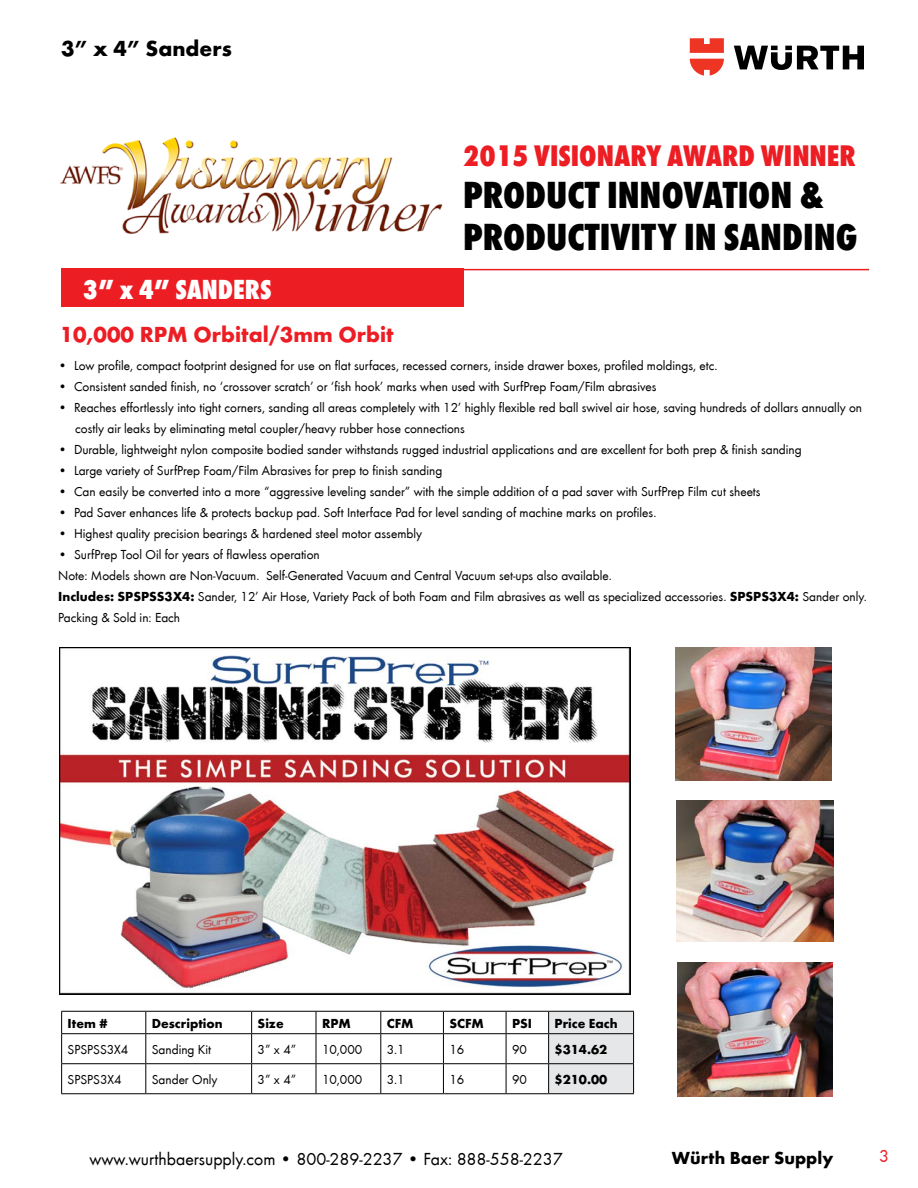
<style>
.page{position:relative;width:918px;height:1188px;background:#fff}
.page>*{position:absolute;margin:0;border:0;box-sizing:border-box;transform-origin:0 0}
.t1{font:800 condensed 39px/42px "Wuerth";color:#000}
.t2{font:800 condensed 30.75px "Wuerth";color:#ed1d24}
.t3{font:800 condensed 28.5px "Wuerth";color:#fff}
.t4{font:700 22.5px "Wuerth";color:#ed1d24}
.t5{font:700 22.5px "Wuerth";color:#000}
.t6{font:18px "Wuerth";color:#000}
.t7{font:700 18px "Wuerth";color:#000}
.t8{font:18px "Wuerth";color:#ed1d24}
.t9{font:13.5px/21px "Wuerth";color:#000}
.t10{font:700 13.5px "Wuerth";color:#000}
.s1{font-weight:700}
</style>
<div class="page">
<svg style="left:734px;top:46px;width:130px;height:24px"></svg>
<svg style="left:690px;top:38px;width:34px;height:38px"></svg>
<hr style="left:61px;top:1011px;width:85px;height:1px;background:#000">
<hr style="left:146px;top:1011px;width:106px;height:1px;background:#000">
<hr style="left:252px;top:1011px;width:64px;height:1px;background:#000">
<hr style="left:316px;top:1011px;width:65px;height:1px;background:#000">
<hr style="left:381px;top:1011px;width:62px;height:1px;background:#000">
<hr style="left:443px;top:1011px;width:63px;height:1px;background:#000">
<hr style="left:506px;top:1011px;width:43px;height:1px;background:#000">
<hr style="left:61px;top:1033px;width:85px;height:1px;background:#000">
<hr style="left:146px;top:1033px;width:106px;height:1px;background:#000">
<hr style="left:252px;top:1033px;width:64px;height:1px;background:#000">
<hr style="left:316px;top:1033px;width:65px;height:1px;background:#000">
<hr style="left:381px;top:1033px;width:62px;height:1px;background:#000">
<hr style="left:443px;top:1033px;width:63px;height:1px;background:#000">
<hr style="left:506px;top:1033px;width:43px;height:1px;background:#000">
<hr style="left:61px;top:1063px;width:85px;height:1px;background:#000">
<svg style="left:61px;top:1012px;width:1px;height:81px"></svg>
<hr style="left:146px;top:1063px;width:106px;height:1px;background:#000">
<svg style="left:145px;top:1012px;width:1px;height:81px"></svg>
<hr style="left:252px;top:1063px;width:64px;height:1px;background:#000">
<svg style="left:251px;top:1012px;width:1px;height:81px"></svg>
<hr style="left:316px;top:1063px;width:65px;height:1px;background:#000">
<svg style="left:316px;top:1012px;width:1px;height:81px"></svg>
<hr style="left:381px;top:1063px;width:62px;height:1px;background:#000">
<svg style="left:380px;top:1012px;width:1px;height:81px"></svg>
<hr style="left:443px;top:1063px;width:63px;height:1px;background:#000">
<svg style="left:443px;top:1012px;width:1px;height:81px"></svg>
<hr style="left:506px;top:1063px;width:43px;height:1px;background:#000">
<svg style="left:506px;top:1012px;width:1px;height:81px"></svg>
<svg style="left:548px;top:1011px;width:86px;height:82px;background:#d9dadb"></svg>
<hr style="left:61px;top:1093px;width:85px;height:1px;background:#000">
<hr style="left:146px;top:1093px;width:106px;height:1px;background:#000">
<hr style="left:252px;top:1093px;width:64px;height:1px;background:#000">
<hr style="left:316px;top:1093px;width:65px;height:1px;background:#000">
<hr style="left:381px;top:1093px;width:62px;height:1px;background:#000">
<hr style="left:443px;top:1093px;width:63px;height:1px;background:#000">
<hr style="left:506px;top:1093px;width:43px;height:1px;background:#000">
<hr style="left:549px;top:1093px;width:85px;height:1px;background:#000">
<img style="left:60px;top:647px;width:570px;height:347px">
<img style="left:676px;top:647px;width:156px;height:134px">
<img style="left:676px;top:801px;width:157px;height:141px">
<img style="left:678px;top:962px;width:154px;height:134px">
<img style="left:60px;top:137px;width:383px;height:97px">
<div style="left:61px;top:269px;width:403px;height:38px;background:#ed1d24"></div>
<hr style="left:455px;top:269px;width:414px;height:1px;background:#ed1d24">
<h3 class="t5" style="left:61px;top:32px;width:172px">3” x 4” Sanders</h3>
<h3 class="t3" style="left:83px;top:270px;width:190px">3” x 4” SANDERS</h3>
<h3 class="t4" style="left:60px;top:318px;width:335px">10,000 RPM Orbital/3mm Orbit</h3>
<h2 class="t2" style="left:463px;top:134px;width:395px">2015 VISIONARY AWARD WINNER</h2>
<h1 class="t1" style="left:463px;top:172px;width:396px">PRODUCT INNOVATION &amp;<br>PRODUCTIVITY IN SANDING</h1>
<p class="t9" style="left:58px;top:354px;width:661px">• Low profile, compact footprint designed for use on flat surfaces, recessed corners, inside drawer boxes, profiled moldings, etc.</p>
<p class="t9" style="left:58px;top:375px;width:600px">• Consistent sanded finish, no ‘crossover scratch’ or ‘fish hook’ marks when used with SurfPrep Foam/Film abrasives</p>
<p class="t9" style="left:75px;top:396px;width:788px;text-indent:-17px">• Reaches effortlessly into tight corners, sanding all areas completely with 12’ highly flexible red ball swivel air hose, saving hundreds of dollars annually on costly air leaks by eliminating metal coupler/heavy rubber hose connections</p>
<p class="t9" style="left:58px;top:438px;width:745px">• Durable, lightweight nylon composite bodied sander withstands rugged industrial applications and are excellent for both prep &amp; finish sanding</p>
<p class="t9" style="left:58px;top:459px;width:386px">• Large variety of SurfPrep Foam/Film Abrasives for prep to finish sanding</p>
<p class="t9" style="left:58px;top:480px;width:704px">• Can easily be converted into a more “aggressive leveling sander” with the simple addition of a pad saver with SurfPrep Film cut sheets</p>
<p class="t9" style="left:58px;top:501px;width:600px">• Pad Saver enhances life &amp; protects backup pad. Soft Interface Pad for level sanding of machine marks on profiles.</p>
<p class="t9" style="left:58px;top:522px;width:365px">• Highest quality precision bearings &amp; hardened steel motor assembly</p>
<p class="t9" style="left:58px;top:543px;width:810px">• SurfPrep Tool Oil for years of flawless operation<br>Note: Models shown are Non-Vacuum. Self-Generated Vacuum and Central Vacuum set-ups also available.<br><span class="s1">Includes: SPSPSS3X4:</span> Sander, 12’ Air Hose, Variety Pack of both Foam and Film abrasives as well as specialized accessories. <span class="s1">SPSPS3X4:</span> Sander only.<br>Packing &amp; Sold in: Each</p>
<p class="t10" style="left:68px;top:1013px;width:41px">Item #</p>
<p class="t10" style="left:152px;top:1013px;width:73px">Description</p>
<p class="t10" style="left:258px;top:1013px;width:28px">Size</p>
<p class="t10" style="left:322px;top:1013px;width:30px">RPM</p>
<p class="t10" style="left:387px;top:1013px;width:28px">CFM</p>
<p class="t10" style="left:449px;top:1013px;width:36px">SCFM</p>
<p class="t10" style="left:512px;top:1013px;width:22px">PSI</p>
<p class="t10" style="left:555px;top:1013px;width:65px">Price Each</p>
<p class="t9" style="left:68px;top:1038px;width:62px">SPSPSS3X4</p>
<p class="t9" style="left:152px;top:1038px;width:61px">Sanding Kit</p>
<p class="t9" style="left:258px;top:1038px;width:40px">3” x 4”</p>
<p class="t9" style="left:322px;top:1038px;width:42px">10,000</p>
<p class="t9" style="left:387px;top:1038px;width:19px">3.1</p>
<p class="t9" style="left:449px;top:1038px;width:16px">16</p>
<p class="t9" style="left:512px;top:1038px;width:16px">90</p>
<p class="t10" style="left:555px;top:1039px;width:54px">$314.62</p>
<p class="t9" style="left:68px;top:1068px;width:55px">SPSPS3X4</p>
<p class="t9" style="left:152px;top:1068px;width:67px">Sander Only</p>
<p class="t9" style="left:258px;top:1068px;width:40px">3” x 4”</p>
<p class="t9" style="left:322px;top:1068px;width:42px">10,000</p>
<p class="t9" style="left:387px;top:1068px;width:19px">3.1</p>
<p class="t9" style="left:449px;top:1068px;width:16px">16</p>
<p class="t9" style="left:512px;top:1068px;width:16px">90</p>
<p class="t10" style="left:555px;top:1069px;width:54px">$210.00</p>
<h3 class="t6" style="left:90px;top:1147px;width:475px">www.wurthbaersupply.com • 800-289-2237 • Fax: 888-558-2237</h3>
<h3 class="t7" style="left:672px;top:1145px;width:163px">Würth Baer Supply</h3>
<h3 class="t8" style="left:879px;top:1144px;width:11px">3</h3>
</div>
